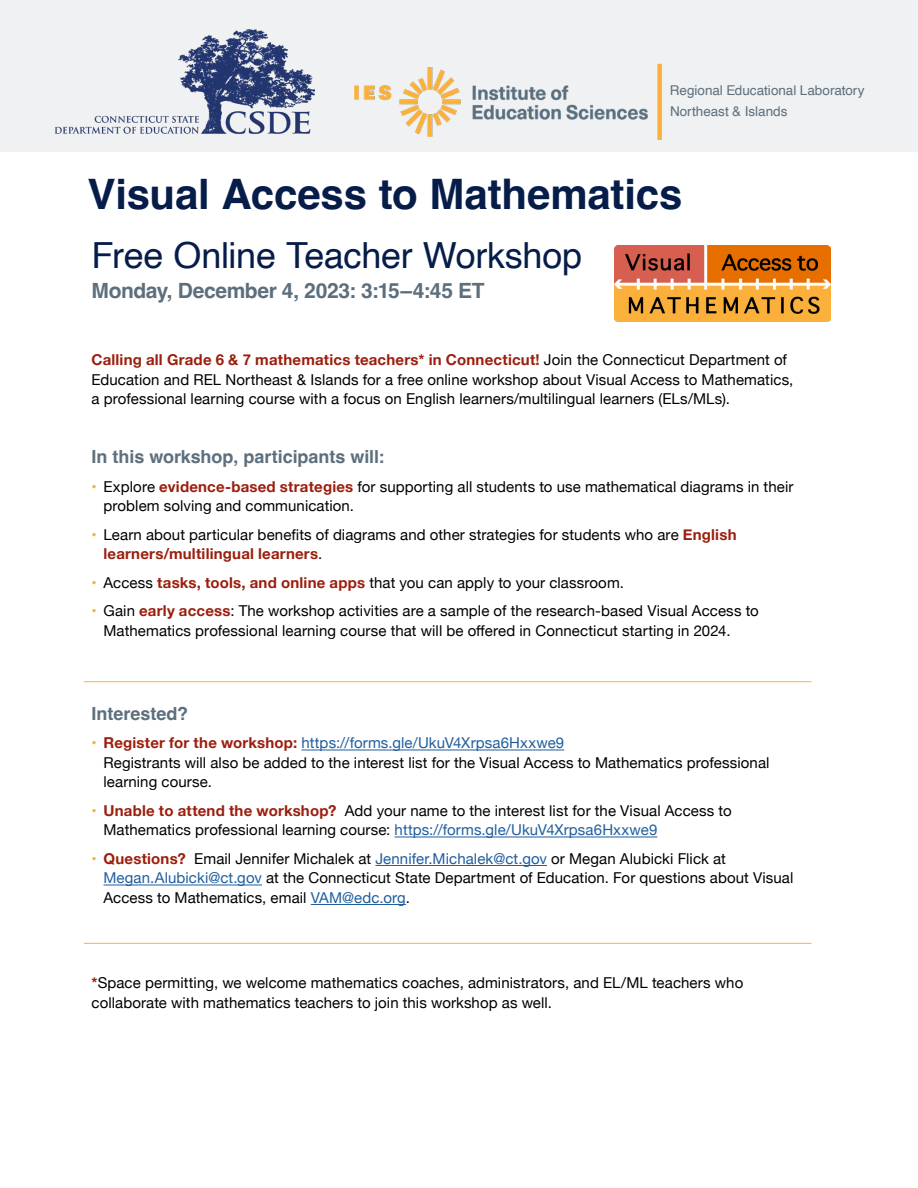
<style>
.page{position:relative;width:918px;height:1188px;background:#fff}
.page>*{position:absolute;margin:0;border:0;box-sizing:border-box;transform-origin:0 0}
.Heading_1{font:700 42px "Helvetica";letter-spacing:-.005em;color:#071d49}
.t1{font:36px "Helvetica";letter-spacing:-.01em;color:#071d49}
.t2{font:700 21px "Helvetica";letter-spacing:-.015em;color:#5d6f7d}
.Heading_2{font:700 18px "Helvetica";color:#5d6f7d}
.t3{font:15px/19.5px "Helvetica Neue";letter-spacing:.005em;color:#000}
.t4{font:700 15px "Helvetica Neue";letter-spacing:.015em;color:#9b1f0e}
.t5{font:15px "Helvetica Neue";letter-spacing:.01em;color:#215e9e}
.t6{font:700 15px "Helvetica Neue";color:#fbb03a}
.t7{font:13.5px/21px "Helvetica";color:#5d6f7d}
.s1{font-weight:700;color:#9b1f0e}
.s2{font-weight:400;color:#000}
.s3{color:#215e9e}
</style>
<div class="page">
<div style="left:0;top:0;width:918px;height:152px;background:#eff1f2"></div>
<div style="left:657px;top:64px;width:5px;height:76px;background:#fbb03a"></div>
<img style="left:355px;top:67px;width:293px;height:69px">
<img style="left:55px;top:30px;width:259px;height:104px">
<hr style="left:84px;top:681px;width:727px;height:1px;background:#fbb03a">
<hr style="left:84px;top:943px;width:727px;height:1px;background:#fbb03a">
<img style="left:614px;top:245px;width:217px;height:76px">
<hr style="left:301px;top:750px;width:263px;height:1px;background:#215e9e">
<hr style="left:395px;top:837px;width:262px;height:1px;background:#215e9e">
<hr style="left:375px;top:865px;width:172px;height:1px;background:#215e9e">
<hr style="left:104px;top:885px;width:158px;height:1px;background:#215e9e">
<hr style="left:311px;top:904px;width:95px;height:1px;background:#215e9e">
<p class="t7" style="left:670px;top:80px;width:196px">Regional Educational Laboratory<br>Northeast &amp; Islands</p>
<p class="Heading_1" style="left:88px;top:168px;width:596px">Visual Access to Mathematics</p>
<p class="t1" style="left:92px;top:228px;width:492px">Free Online Teacher Workshop</p>
<p class="t2" style="left:92px;top:278px;width:395px">Monday, December 4, 2023: 3:15–4:45 ET</p>
<p class="t3" style="left:92px;top:351px;width:703px"><span class="s1">Calling all Grade 6 &amp; 7 mathematics teachers* in Connecticut!</span> Join the Connecticut Department of<br>Education and REL Northeast &amp; Islands for a free online workshop about Visual Access to Mathematics, a professional learning course with a focus on English learners/multilingual learners (ELs/MLs .(</p>
<p class="Heading_2" style="left:92px;top:446px;width:295px">In this workshop, participants will:</p>
<p class="t3" style="left:104px;top:478px;width:691px">Explore <span class="s1">evidence-based strategies</span> for supporting all students to use mathematical diagrams in their</p>
<p class="t6" style="left:92px;top:475px;width:7px">•</p>
<p class="t6" style="left:92px;top:523px;width:7px">•</p>
<p class="t3" style="left:104px;top:497px;width:252px">problem solving and communication.</p>
<p class="t3" style="left:104px;top:526px;width:635px">Learn about particular benefits of diagrams and other strategies for students who are <span class="s1">English</span></p>
<p class="t4" style="left:104px;top:542px;width:220px">learners/multilingual learners<span class="s2">.</span></p>
<p class="t3" style="left:104px;top:574px;width:522px">Access <span class="s1">tasks, tools, and online apps</span> that you can apply to your classroom.</p>
<p class="t6" style="left:92px;top:571px;width:7px">•</p>
<p class="t6" style="left:92px;top:599px;width:7px">•</p>
<p class="t3" style="left:104px;top:602px;width:657px">Gain <span class="s1">early access</span>: The workshop activities are a sample of the research-based Visual Access to</p>
<p class="t3" style="left:104px;top:622px;width:629px">Mathematics professional learning course that will be offered in Connecticut starting in 2024.</p>
<p class="Heading_2" style="left:92px;top:703px;width:98px">Interested?</p>
<p class="t5" style="left:104px;top:732px;width:462px"><span class="s1">Register for the workshop:</span> https://forms.gle/UkuV4Xrpsa6Hxxwe9</p>
<p class="t6" style="left:92px;top:731px;width:7px">•</p>
<p class="t6" style="left:92px;top:799px;width:7px">•</p>
<p class="t6" style="left:92px;top:847px;width:7px">•</p>
<p class="t3" style="left:104px;top:754px;width:668px">Registrants will also be added to the interest list for the Visual Access to Mathematics professional learning course.</p>
<p class="t3" style="left:345px;top:802px;width:388px">Add your name to the interest list for the Visual Access to</p>
<p class="t4" style="left:104px;top:799px;width:235px">Unable to attend the workshop?</p>
<p class="t3" style="left:104px;top:821px;width:555px">Mathematics professional learning course: <span class="s3">https://forms.gle/UkuV4Xrpsa6Hxxwe9</span></p>
<p class="t3" style="left:194px;top:850px;width:533px">Email Jennifer Michalek at <span class="s3">Jennifer.Michalek@ct.gov</span> or Megan Alubicki Flick at</p>
<p class="t4" style="left:104px;top:847px;width:84px">Questions?</p>
<p class="t3" style="left:104px;top:869px;width:692px"><span class="s3">Megan.Alubicki@ct.gov</span> at the Connecticut State Department of Education. For questions about Visual<br>Access to Mathematics, email <span class="s3">VAM@edc.org</span>.</p>
<p class="t3" style="left:92px;top:974px;width:653px"><span class="s1">*</span>Space permitting, we welcome mathematics coaches, administrators, and EL/ML teachers who collaborate with mathematics teachers to join this workshop as well.</p>
</div>
